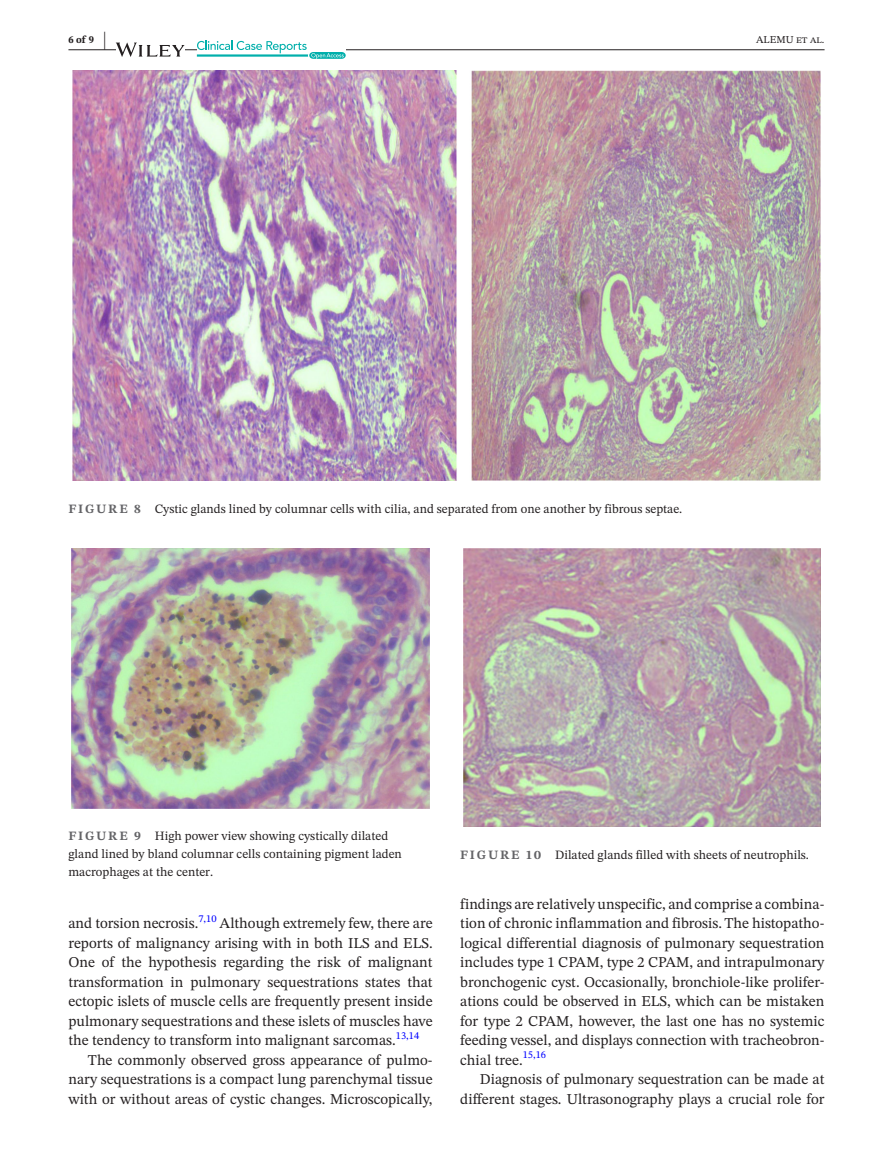
<style>
.page{position:relative;width:893px;height:1174px;background:#fff}
.page>*{position:absolute;margin:0;border:0;box-sizing:border-box;transform-origin:0 0}
.t1{font:15px/19.5px "STIX Two Text";color:#231f20;text-align:justify}
.t2{font:12.75px/18px "STIX Two Text";color:#231f20}
.t3{font:10.5px "STIX Two Text";color:#00f}
.t4{font:10.5px "STIX Two Text";color:#231f20}
.t5{font:700 10.5px "STIX Two Text";color:#231f20}
.s1{font-size:21px}
.s2{font-weight:700;color:#636366}
</style>
<div class="page">
<hr style="left:68px;top:49px;width:756px;height:1px;background:#231f20">
<svg style="left:116px;top:43px;width:69px;height:14px"></svg>
<svg style="left:197px;top:41px;width:149px;height:18px"></svg>
<img style="left:72px;top:70px;width:749px;height:411px">
<div style="left:68px;top:549px;width:365px;height:259px;background:linear-gradient(to bottom,#fff,#fff)"></div>
<img style="left:72px;top:549px;width:357px;height:259px">
<img style="left:464px;top:549px;width:357px;height:278px">
<p class="t5" style="left:68px;top:32px;width:39px">6 of 9 <span class="s1">|</span></p>
<p class="t4" style="left:756px;top:32px;width:70px">ALEMU et al.</p>
<p class="t2" style="left:68px;top:500px;width:615px"><span class="s2">FIGURE 8</span> Cystic glands lined by columnar cells with cilia, and separated from one another by fibrous septae.</p>
<p class="t2" style="left:68px;top:827px;width:335px"><span class="s2">FIGURE 9</span> High power view showing cystically dilated gland lined by bland columnar cells containing pigment laden macrophages at the center.</p>
<p class="t1" style="left:68px;top:913px;width:131px">and torsion necrosis.</p>
<p class="t3" style="left:198px;top:910px;width:20px">7,10</p>
<p class="t1" style="left:68px;top:913px;width:366px;text-indent:151px">Although extremely few, there are reports of malignancy arising with in both ILS and ELS.<br>One of the hypothesis regarding the risk of malignant transformation in pulmonary sequestrations states that ectopic islets of muscle cells are frequently present inside pulmonary sequestrations and these islets of muscles have the tendency to transform into malignant sarcomas.</p>
<p class="t3" style="left:396px;top:1027px;width:25px">13,14</p>
<p class="t1" style="left:68px;top:1050px;width:366px;text-indent:20px">The commonly observed gross appearance of pulmo&shy;nary sequestrations is a compact lung parenchymal tissue with or without areas of cystic changes. Microscopically,</p>
<p class="t2" style="left:460px;top:845px;width:350px"><span class="s2">FIGURE 10</span> Dilated glands filled with sheets of neutrophils.</p>
<p class="t1" style="left:460px;top:894px;width:366px">findings are relatively unspecific, and comprise a combina&shy;tion of chronic inflammation and fibrosis. The histopatho&shy;logical differential diagnosis of pulmonary sequestration includes type 1 CPAM, type 2 CPAM, and intrapulmonary bronchogenic cyst. Occasionally, bronchiole-like prolifer&shy;ations could be observed in ELS, which can be mistaken for type 2 CPAM, however, the last one has no systemic feeding vessel, and displays connection with tracheobron&shy;chial tree.</p>
<p class="t3" style="left:523px;top:1047px;width:25px">15,16</p>
<p class="t1" style="left:460px;top:1069px;width:366px;text-align:right">Diagnosis of pulmonary sequestration can be made at different stages. Ultrasonography plays a crucial role for</p>
</div>
